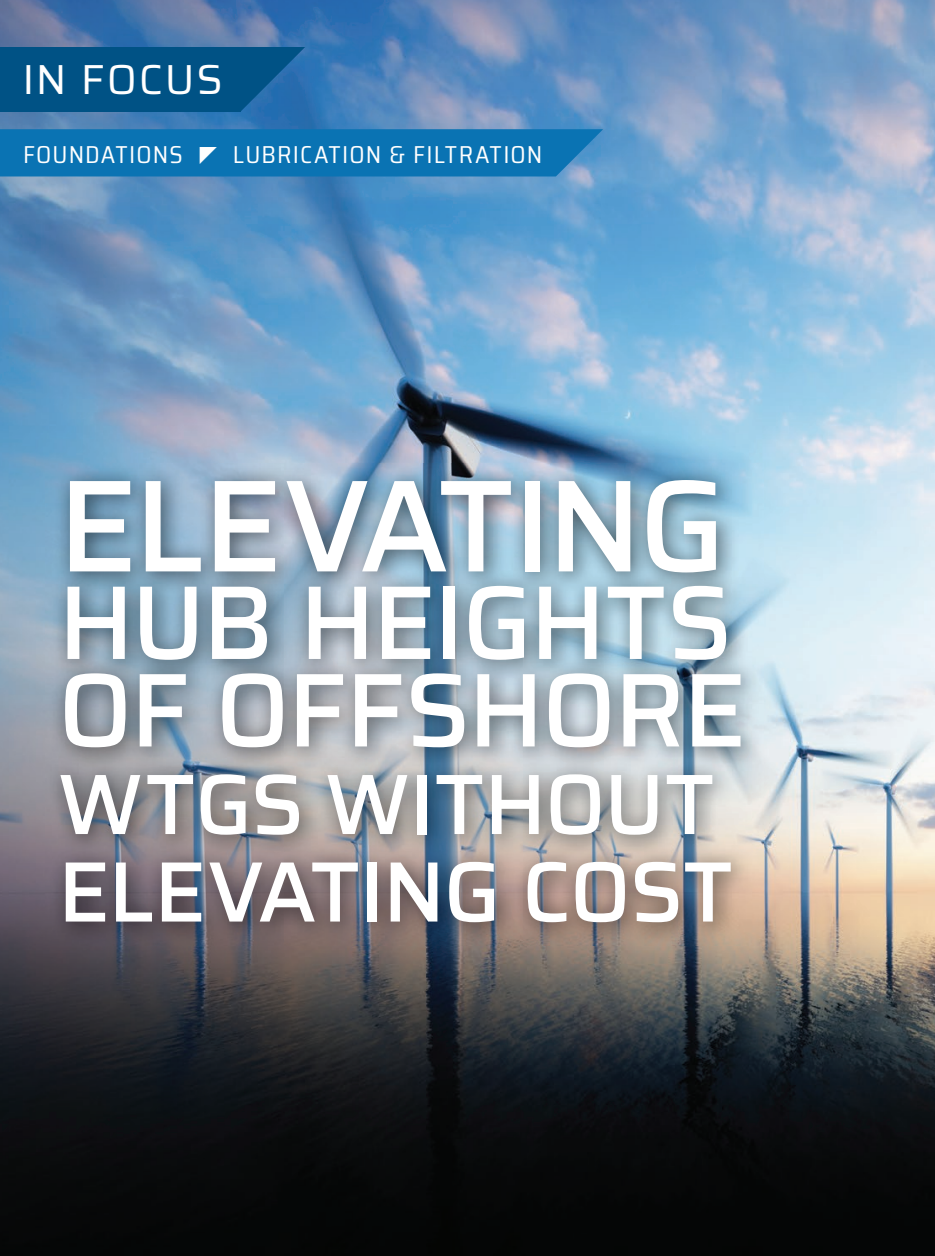
<style>
.page{position:relative;width:935px;height:1256px;background:#fff}
.page>*{position:absolute;margin:0;border:0;box-sizing:border-box;transform-origin:0 0}
.t1{font:500 131.25px "Saira";letter-spacing:-.03em;color:#fff}
.t2{font:500 105px/87.5px "Saira";letter-spacing:-.025em;color:#fff}
.t3{font:500 85.75px/87.5px "Saira";letter-spacing:-.01em;color:#fff}
.t4{font:42px "Saira";letter-spacing:.045em;color:#fff}
.t5{font:semi-condensed 24.5px "Saira";letter-spacing:.045em;color:#fff}
</style>
<div class="page">
<img style="left:0;top:0;width:935px;height:1255px">
<img style="left:46px;top:464px;width:717px;height:481px">
<div style="left:0;top:47px;width:240px;height:65px;background:#005285"></div>
<svg style="left:240px;top:47px;width:65px;height:65px;background:#145f9a"></svg>
<div style="left:0;top:129px;width:603px;height:47px;background:#0a73b3"></div>
<h3 class="t4" style="left:23px;top:48px;width:202px">IN FOCUS</h3>
<p class="t5" style="left:23px;top:136px;width:161px">FOUNDATIONS</p>
<p class="t5" style="left:233px;top:136px;width:311px">LUBRICATION &amp; FILTRATION</p>
<h1 class="t1" style="left:58px;top:426px;width:670px">ELEVATING</h1>
<h2 class="t2" style="left:58px;top:577px;width:690px">HUB HEIGHTS<br>OF OFFSHORE</h2>
<h3 class="t3" style="left:58px;top:759px;width:676px">WTGS WITHOUT<br>ELEVATING COST</h3>
</div>
